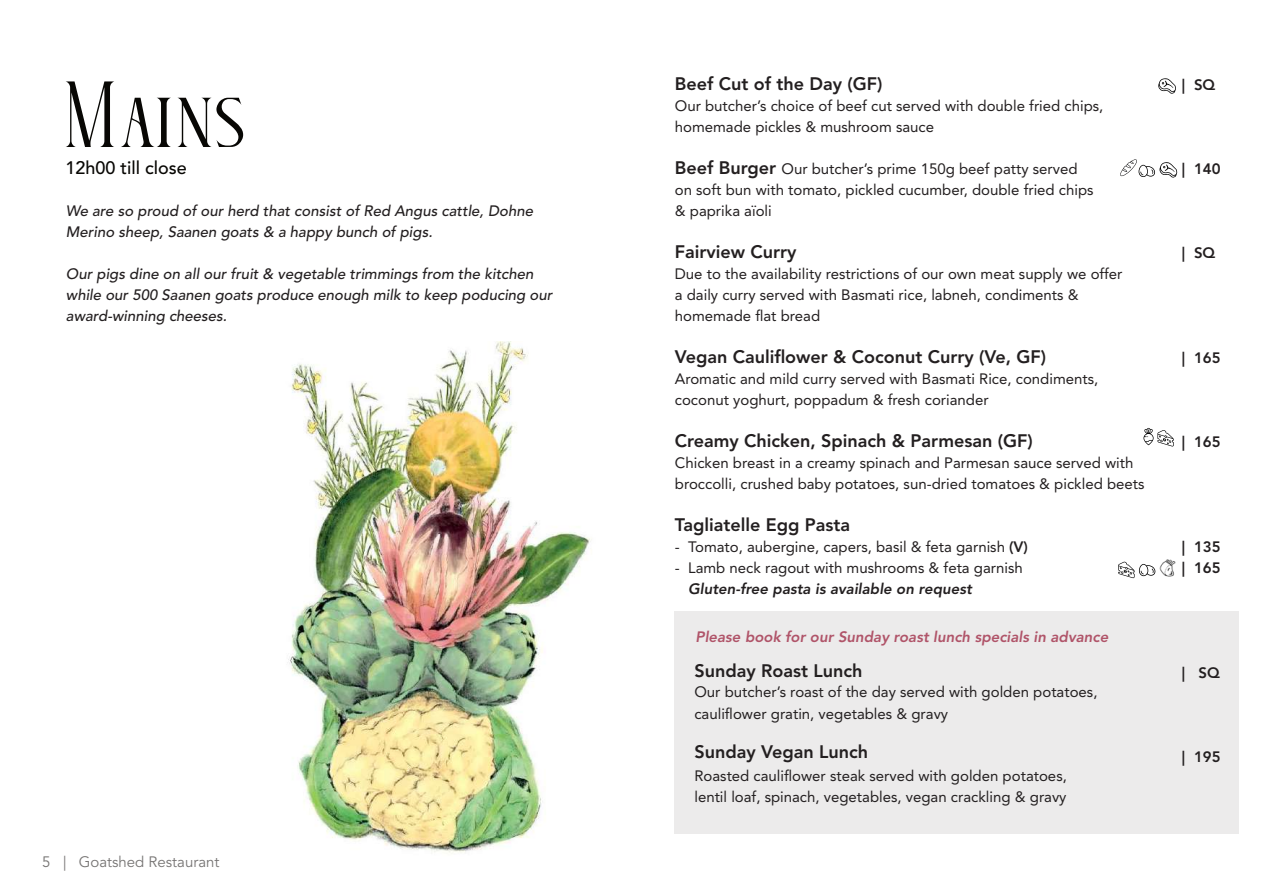
<style>
.page{position:relative;width:1263px;height:893px;background:#fff}
.page>*{position:absolute;margin:0;border:0;box-sizing:border-box;transform-origin:0 0}
.t1{font:75px "Glorando";color:#080704}
.t2{font:800 18px "Avenir LT Std";color:#231f20}
.t3{font:500 18px "Avenir LT Std";color:#080704}
.t4{font:15px/21px "Avenir LT Std";color:#231f20}
.t5{font:italic 500 15px/21px "Avenir LT Std";color:#231f20}
.t6{font:italic 800 15px "Avenir LT Std";color:#b05469}
.t7{font:italic 800 15px "Avenir LT Std";color:#231f20}
.t8{font:800 15px/21px "Avenir LT Std";color:#231f20}
.t9{font:15px "Avenir LT Std";color:#767473}
.s1{font-weight:800;font-size:18px}
.s2{font-weight:800}
</style>
<div class="page">
<img style="left:288px;top:342px;width:303px;height:512px">
<div style="left:674px;top:611px;width:565px;height:223px;background:#ecebeb"></div>
<svg style="left:1143px;top:428px;width:31px;height:18px"></svg>
<img style="left:1159px;top:559px;width:17px;height:18px">
<svg style="left:1118px;top:562px;width:38px;height:16px"></svg>
<svg style="left:1158px;top:78px;width:18px;height:16px"></svg>
<svg style="left:1120px;top:159px;width:58px;height:19px"></svg>
<h1 class="t1" style="left:66px;top:62px;width:182px">Mains</h1>
<p class="t3" style="left:66px;top:160px;width:123px">12h00 till close</p>
<p class="t5" style="left:66px;top:202px;width:469px">We are so proud of our herd that consist of Red Angus cattle, Dohne<br>Merino sheep, Saanen goats &amp; a happy bunch of pigs.</p>
<p class="t5" style="left:66px;top:265px;width:488px">Our pigs dine on all our fruit &amp; vegetable trimmings from the kitchen while our 500 Saanen goats produce enough milk to keep poducing our award-winning cheeses.</p>
<p class="t9" style="left:42px;top:856px;width:179px">5 | Goatshed Restaurant</p>
<p class="t2" style="left:675px;top:76px;width:209px">Beef Cut of the Day (GF)</p>
<p class="t4" style="left:675px;top:97px;width:430px">Our butcher’s choice of beef cut served with double fried chips, homemade pickles &amp; mushroom sauce</p>
<p class="t4" style="left:675px;top:160px;width:420px"><span class="s1">Beef Burger</span> Our butcher’s prime 150g beef patty served on soft bun with tomato, pickled cucumber, double fried chips &amp; paprika aïoli</p>
<p class="t2" style="left:675px;top:244px;width:123px">Fairview Curry</p>
<p class="t4" style="left:675px;top:265px;width:449px">Due to the availability restrictions of our own meat supply we offer a daily curry served with Basmati rice, labneh, condiments &amp; homemade flat bread</p>
<p class="t2" style="left:675px;top:349px;width:373px">Vegan Cauliflower &amp; Coconut Curry (Ve, GF)</p>
<p class="t4" style="left:675px;top:370px;width:425px">Aromatic and mild curry served with Basmati Rice, condiments, coconut yoghurt, poppadum &amp; fresh coriander</p>
<p class="t2" style="left:675px;top:433px;width:359px">Creamy Chicken, Spinach &amp; Parmesan (GF)</p>
<p class="t4" style="left:675px;top:454px;width:471px">Chicken breast in a creamy spinach and Parmesan sauce served with broccolli, crushed baby potatoes, sun-dried tomatoes &amp; pickled beets</p>
<p class="t2" style="left:675px;top:517px;width:177px">Tagliatelle Egg Pasta</p>
<p class="t4" style="left:675px;top:538px;width:355px">- Tomato, aubergine, capers, basil &amp; feta garnish <span class="s2">(V)</span></p>
<p class="t4" style="left:675px;top:559px;width:349px">- Lamb neck ragout with mushrooms &amp; feta garnish</p>
<p class="t7" style="left:688px;top:583px;width:285px">Gluten-free pasta is available on request</p>
<p class="t6" style="left:695px;top:631px;width:414px">Please book for our Sunday roast lunch specials in advance</p>
<p class="t2" style="left:694px;top:663px;width:169px">Sunday Roast Lunch</p>
<p class="t4" style="left:694px;top:682px;width:405px;line-height:21.6px">Our butcher’s roast of the day served with golden potatoes, cauliflower gratin, vegetables &amp; gravy</p>
<p class="t2" style="left:694px;top:745px;width:175px">Sunday Vegan Lunch</p>
<p class="t4" style="left:694px;top:766px;width:374px">Roasted cauliflower steak served with golden potatoes, lentil loaf, spinach, vegetables, vegan crackling &amp; gravy</p>
<p class="t8" style="left:1182px;top:76px;width:35px">| SQ</p>
<p class="t8" style="left:1182px;top:160px;width:40px">| 140</p>
<p class="t8" style="left:1182px;top:244px;width:35px">| SQ</p>
<p class="t8" style="left:1182px;top:349px;width:40px">| 165</p>
<p class="t8" style="left:1182px;top:433px;width:40px">| 165</p>
<p class="t8" style="left:1182px;top:538px;width:40px">| 135 | 165</p>
<p class="t8" style="left:1182px;top:664px;width:40px">| SQ</p>
<p class="t8" style="left:1182px;top:748px;width:40px">| 195</p>
</div>
